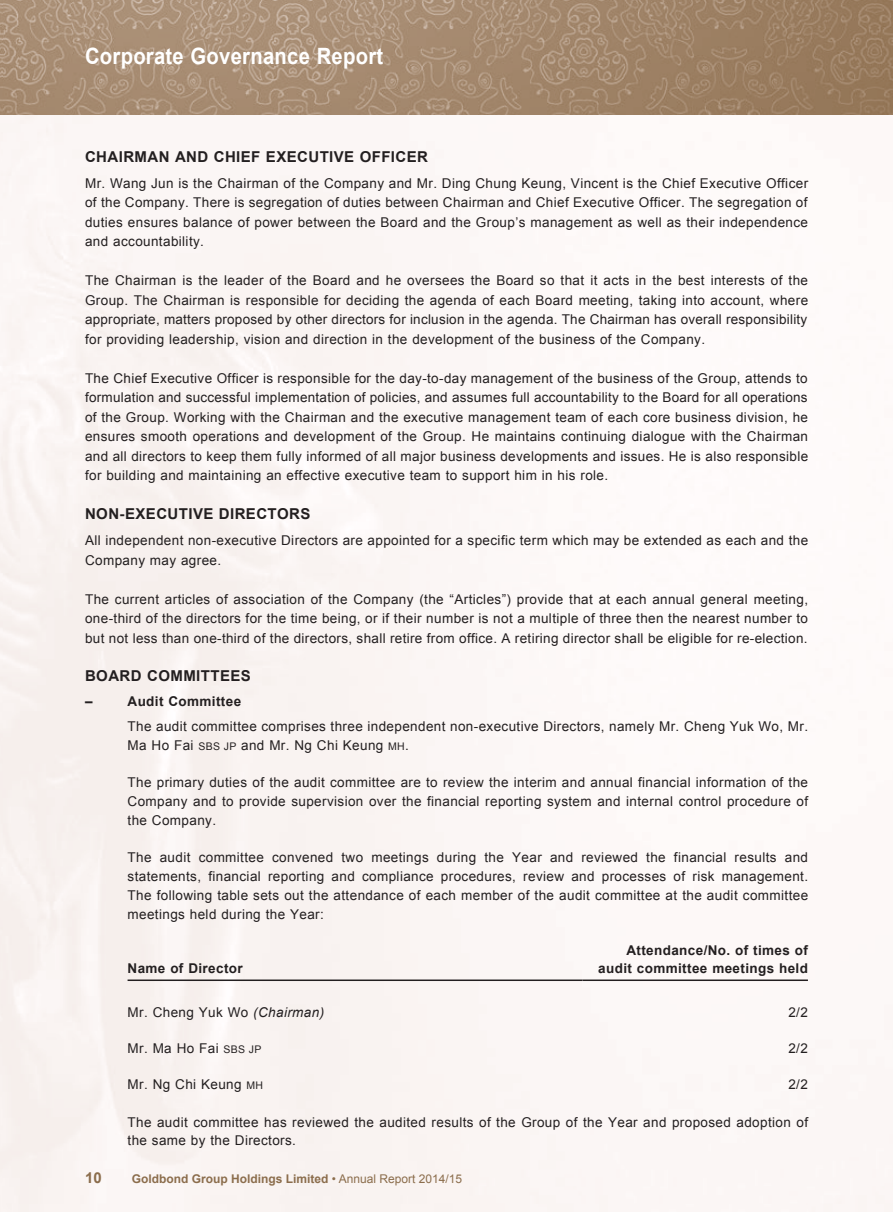
<style>
.page{position:relative;width:893px;height:1212px;background:#fff}
.page>*{position:absolute;margin:0;border:0;box-sizing:border-box;transform-origin:0 0}
.t1{font:700 22.5px "Arial";letter-spacing:.015em;color:#fff;scale:.9 1}
.t2{font:700 15px "Arial";letter-spacing:.03em;color:#231f20}
.t3{font:700 15px "Arial";color:#8b6d4c}
.t4{font:13.5px/19.5px "Arial";letter-spacing:.03em;color:#231f20;text-align:justify}
.t5{font:700 13.5px "Arial";letter-spacing:.03em;color:#231f20}
.t6{font:700 12px "Arial";color:#8b6d4c}
.s1{font-size:10.5px}
.s2{font-style:italic}
.s3{font-weight:400}
</style>
<div class="page">
<img style="left:0;top:0;width:893px;height:115px">
<hr style="left:128px;top:979px;width:455px;height:2px;background:#231f20">
<hr style="left:583px;top:979px;width:225px;height:2px;background:#231f20">
<h1 class="t1" style="left:85px;top:42px;width:333px">Corporate Governance Report</h1>
<p class="t2" style="left:85px;top:147px;width:23px">Chairman</p>
<p class="t2" style="left:175px;top:147px;width:12px">and</p>
<p class="t2" style="left:214px;top:147px;width:21px">Chief</p>
<p class="t2" style="left:266px;top:147px;width:32px">Executive</p>
<p class="t2" style="left:360px;top:147px;width:23px">Officer</p>
<p class="t4" style="left:85px;top:173px;width:725px">Mr. Wang Jun is the Chairman of the Company and Mr. Ding Chung Keung, Vincent is the Chief Executive Officer of the Company. There is segregation of duties between Chairman and Chief Executive Officer. The segregation of duties ensures balance of power between the Board and the Group’s management as well as their independence and accountability.</p>
<p class="t4" style="left:85px;top:271px;width:725px">The Chairman is the leader of the Board and he oversees the Board so that it acts in the best interests of the Group. The Chairman is responsible for deciding the agenda of each Board meeting, taking into account, where appropriate, matters proposed by other directors for inclusion in the agenda. The Chairman has overall responsibility for providing leadership, vision and direction in the development of the business of the Company.</p>
<p class="t4" style="left:85px;top:368px;width:725px">The Chief Executive Officer is responsible for the day-to-day management of the business of the Group, attends to formulation and successful implementation of policies, and assumes full accountability to the Board for all operations of the Group. Working with the Chairman and the executive management team of each core business division, he ensures smooth operations and development of the Group. He maintains continuing dialogue with the Chairman and all directors to keep them fully informed of all major business developments and issues. He is also responsible for building and maintaining an effective executive team to support him in his role.</p>
<p class="t2" style="left:85px;top:504px;width:72px">Non -Executive</p>
<p class="t2" style="left:219px;top:504px;width:23px">Directors</p>
<p class="t4" style="left:85px;top:531px;width:725px">All independent non-executive Directors are appointed for a specific term which may be extended as each and the<br>Company may agree.</p>
<p class="t4" style="left:85px;top:589px;width:725px">The current articles of association of the Company (the “Articles”) provide that at each annual general meeting, one-third of the directors for the time being, or if their number is not a multiple of three then the nearest number to but not less than one-third of the directors, shall retire from office. A retiring director shall be eligible for re-election.</p>
<p class="t2" style="left:85px;top:666px;width:24px">Board</p>
<p class="t2" style="left:147px;top:666px;width:12px">committees</p>
<p class="t5" style="left:85px;top:692px;width:9px">–</p>
<p class="t5" style="left:128px;top:692px;width:115px">Audit Committee</p>
<p class="t4" style="left:128px;top:717px;width:682px;line-height:18.8px">The audit committee comprises three independent non-executive Directors, namely Mr. Cheng Yuk Wo, Mr.<br>Ma Ho Fai <span class="s1">SBS JP</span> and Mr. Ng Chi Keung <span class="s1">MH</span>.</p>
<p class="t4" style="left:128px;top:773px;width:682px;line-height:18.8px">The primary duties of the audit committee are to review the interim and annual financial information of the Company and to provide supervision over the financial reporting system and internal control procedure of the Company.</p>
<p class="t4" style="left:128px;top:848px;width:682px;line-height:18.8px">The audit committee convened two meetings during the Year and reviewed the financial results and statements, financial reporting and compliance procedures, review and processes of risk management.<br>The following table sets out the attendance of each member of the audit committee at the audit committee meetings held during the Year:</p>
<p class="t5" style="left:626px;top:942px;width:183px">Attendance/No. of times of</p>
<p class="t5" style="left:128px;top:960px;width:117px">Name of Director</p>
<p class="t5" style="left:598px;top:960px;width:211px">audit committee meetings held</p>
<p class="t4" style="left:128px;top:1003px;width:198px">Mr. Cheng Yuk Wo <span class="s2">(Chairman)</span></p>
<p class="t4" style="left:788px;top:1003px;width:21px">2/2</p>
<p class="t4" style="left:128px;top:1039px;width:135px">Mr. Ma Ho Fai <span class="s1">SBS JP</span></p>
<p class="t4" style="left:788px;top:1039px;width:21px">2/2</p>
<p class="t4" style="left:128px;top:1075px;width:137px">Mr. Ng Chi Keung <span class="s1">MH</span></p>
<p class="t4" style="left:788px;top:1075px;width:21px">2/2</p>
<p class="t4" style="left:128px;top:1112px;width:682px;line-height:18.8px">The audit committee has reviewed the audited results of the Group of the Year and proposed adoption of the same by the Directors.</p>
<p class="t3" style="left:85px;top:1168px;width:18px">10</p>
<p class="t6" style="left:132px;top:1171px;width:332px">Goldbond Group Holdings Limited <span class="s3">• Annual Report 2014/15</span></p>
</div>
